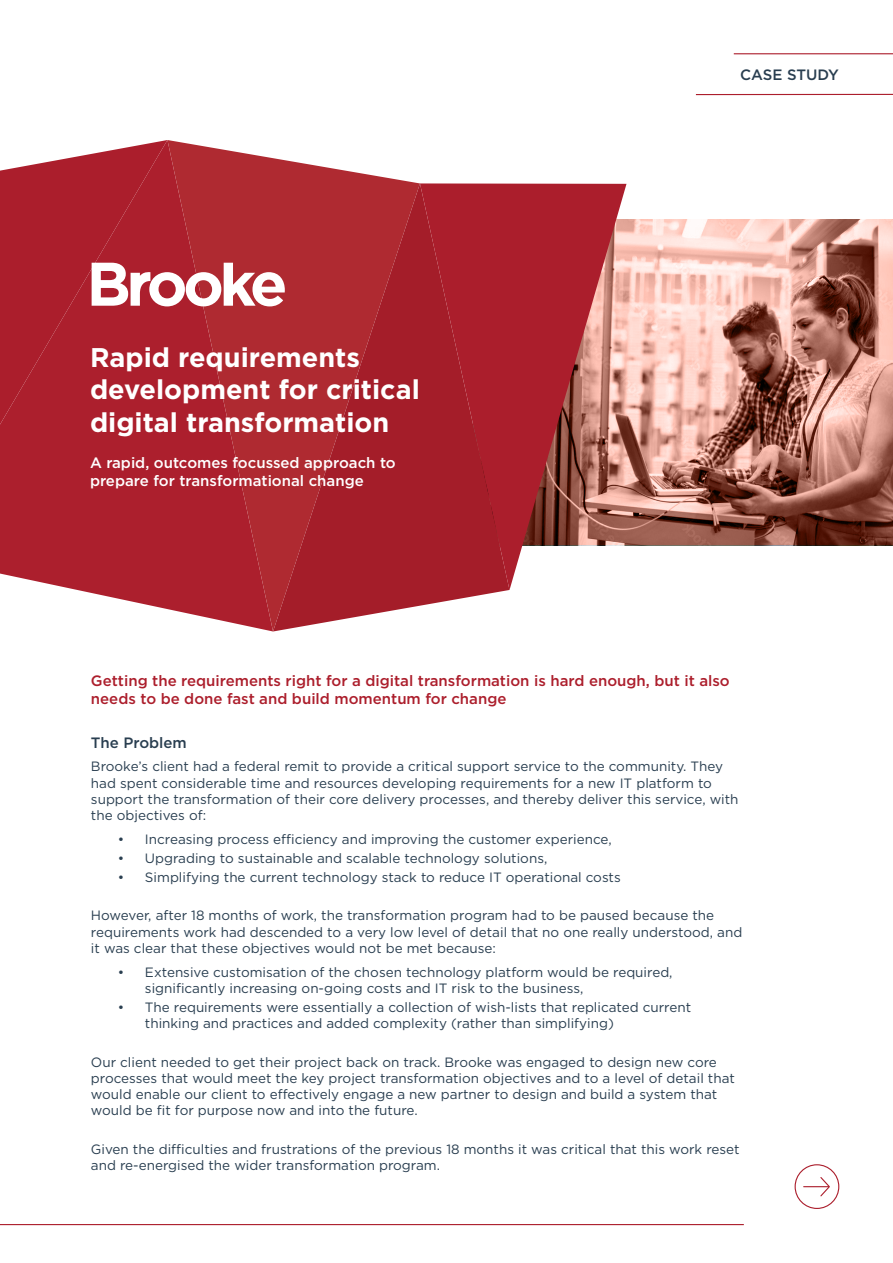
<style>
.page{position:relative;width:893px;height:1263px;background:#fff}
.page>*{position:absolute;margin:0;border:0;box-sizing:border-box;transform-origin:0 0}
.t1{font:700 27px "Gotham";color:#fff}
.t2{font:500 15px "Gotham";color:#ac1e2c}
.t3{font:500 15px "Gotham";color:#fff}
.t4{font:500 15px "Gotham";color:#293e50}
.t5{font:13.5px/16.2px "Gotham";color:#293e50}
</style>
<div class="page">
<svg style="left:626px;top:220px;width:267px;height:325px;background:#c08b7f"></svg>
<svg style="left:0;top:140px;width:167px;height:469px;background:#b12f3c"></svg>
<svg style="left:167px;top:140px;width:250px;height:491px;background:#b73f48"></svg>
<svg style="left:273px;top:183px;width:236px;height:448px;background:#af323b"></svg>
<svg style="left:420px;top:183px;width:206px;height:407px;background:#af3f45"></svg>
<svg style="left:92px;top:263px;width:193px;height:43px"></svg>
<svg style="left:695px;top:53px;width:198px;height:43px"></svg>
<div style="left:795px;top:1164px;width:44px;height:45px;border:1px solid #ab1e2c;border-radius:50%"></div>
<svg style="left:804px;top:1177px;width:26px;height:20px"></svg>
<svg style="left:0;top:1224px;width:744px;height:2px"></svg>
<p class="t1" style="left:90px;top:342px;width:272px">Rapid requirements</p>
<p class="t1" style="left:90px;top:374px;width:331px">development for critical</p>
<p class="t1" style="left:90px;top:406px;width:301px">digital transformation</p>
<p class="t3" style="left:90px;top:454px;width:307px">A rapid, outcomes focussed approach to</p>
<p class="t3" style="left:90px;top:472px;width:275px">prepare for transformational change</p>
<p class="t4" style="left:740px;top:66px;width:100px">CASE STUDY</p>
<p class="t2" style="left:91px;top:672px;width:640px">Getting the requirements right for a digital transformation is hard enough, but it also</p>
<p class="t2" style="left:91px;top:690px;width:417px">needs to be done fast and build momentum for change</p>
<p class="t4" style="left:91px;top:734px;width:97px">The Problem</p>
<p class="t5" style="left:91px;top:758px;width:634px">Brooke’s client had a federal remit to provide a critical support service to the community. They</p>
<p class="t5" style="left:91px;top:774px;width:622px">had spent considerable time and resources developing requirements for a new IT platform to</p>
<p class="t5" style="left:91px;top:791px;width:649px">support the transformation of their core delivery processes, and thereby deliver this service, with</p>
<p class="t5" style="left:91px;top:807px;width:117px">the objectives of:</p>
<p class="t5" style="left:118px;top:830px;width:495px">• Increasing process efficiency and improving the customer experience,</p>
<p class="t5" style="left:118px;top:850px;width:431px">• Upgrading to sustainable and scalable technology solutions,</p>
<p class="t5" style="left:118px;top:869px;width:504px">• Simplifying the current technology stack to reduce IT operational costs</p>
<p class="t5" style="left:91px;top:907px;width:653px">However, after 18 months of work, the transformation program had to be paused because the requirements work had descended to a very low level of detail that no one really understood, and it was clear that these objectives would not be met because:</p>
<p class="t5" style="left:145px;top:963px;width:529px;text-indent:-27px">• Extensive customisation of the chosen technology platform would be required, significantly increasing on-going costs and IT risk to the business,</p>
<p class="t5" style="left:145px;top:999px;width:548px;text-indent:-27px">• The requirements were essentially a collection of wish-lists that replicated current thinking and practices and added complexity (rather than simplifying)</p>
<p class="t5" style="left:91px;top:1053px;width:645px">Our client needed to get their project back on track. Brooke was engaged to design new core processes that would meet the key project transformation objectives and to a level of detail that would enable our client to effectively engage a new partner to design and build a system that would be fit for purpose now and into the future.</p>
<p class="t5" style="left:91px;top:1140px;width:650px">Given the difficulties and frustrations of the previous 18 months it was critical that this work reset and re-energised the wider transformation program.</p>
</div>
